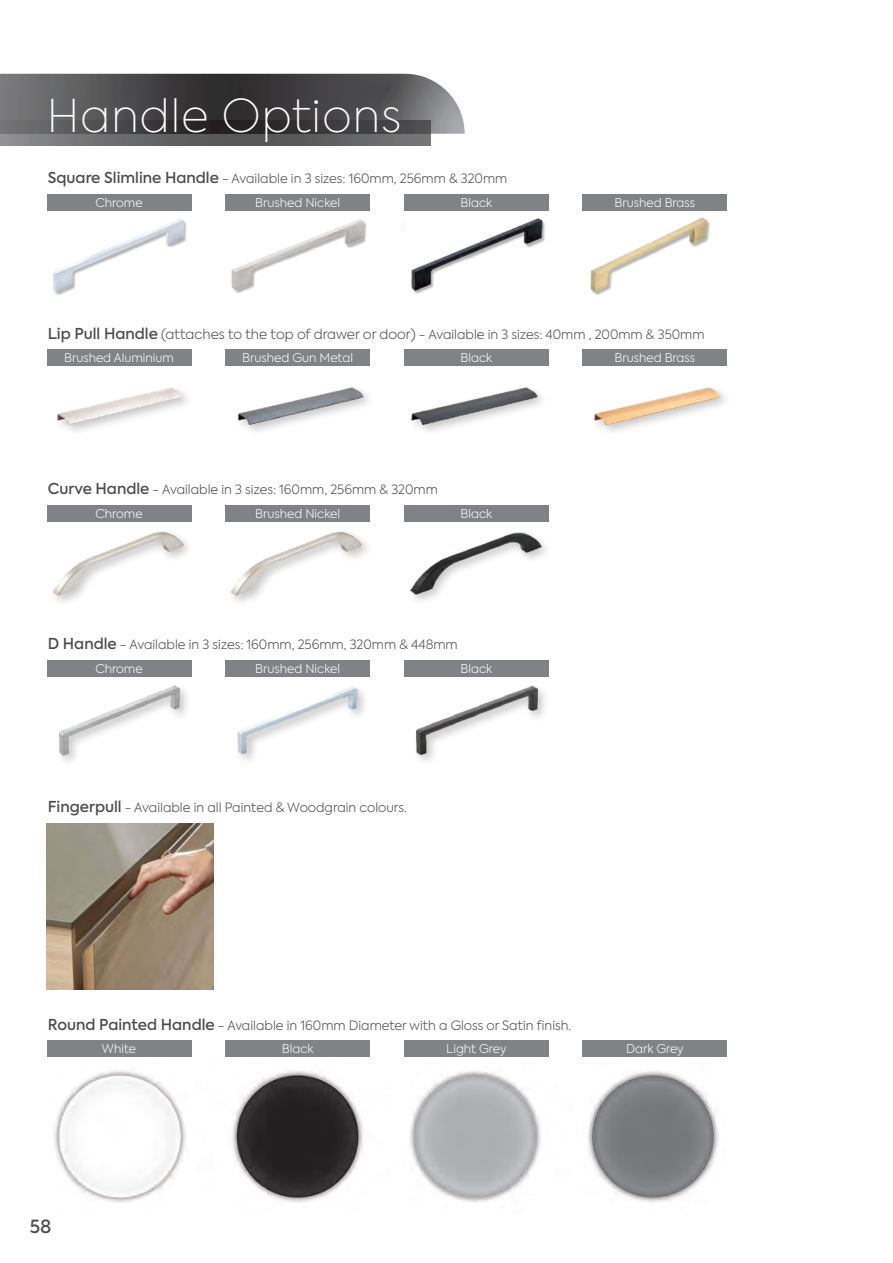
<style>
.page{position:relative;width:893px;height:1263px;background:#fff}
.page>*{position:absolute;margin:0;border:0;box-sizing:border-box;transform-origin:0 0}
.t1{font:100 45px "Axiforma";letter-spacing:.025em;color:#fff}
.t2{font:500 18px "Axiforma";color:#4b4c4d}
.t3{font:300 12.75px "Axiforma";color:#4b4c4d}
.t4{font:300 12px "Axiforma";color:#fff}
.s1{font-weight:500;font-size:15px}
.s2{font-size:13.5px}
</style>
<div class="page">
<img style="left:54px;top:1070px;width:665px;height:133px">
<img style="left:57px;top:387px;width:130px;height:45px">
<img style="left:237px;top:387px;width:131px;height:44px">
<img style="left:411px;top:387px;width:131px;height:45px">
<img style="left:594px;top:387px;width:131px;height:45px">
<img style="left:53px;top:218px;width:134px;height:77px">
<img style="left:231px;top:219px;width:136px;height:75px">
<img style="left:411px;top:218px;width:134px;height:76px">
<img style="left:590px;top:217px;width:120px;height:78px">
<img style="left:0;top:134px;width:430px;height:12px">
<img style="left:0;top:74px;width:465px;height:60px">
<div style="left:47px;top:194px;width:144px;height:17px;background:#808285"></div>
<div style="left:47px;top:1040px;width:144px;height:16px;background:#808285"></div>
<div style="left:47px;top:349px;width:144px;height:17px;background:#808285"></div>
<div style="left:47px;top:505px;width:144px;height:16px;background:#808285"></div>
<div style="left:47px;top:660px;width:144px;height:17px;background:#808285"></div>
<div style="left:225px;top:194px;width:145px;height:17px;background:#808285"></div>
<div style="left:225px;top:1040px;width:145px;height:16px;background:#808285"></div>
<div style="left:225px;top:349px;width:145px;height:17px;background:#808285"></div>
<div style="left:225px;top:505px;width:145px;height:16px;background:#808285"></div>
<div style="left:225px;top:660px;width:145px;height:17px;background:#808285"></div>
<div style="left:404px;top:194px;width:145px;height:17px;background:#808285"></div>
<div style="left:404px;top:1040px;width:145px;height:16px;background:#808285"></div>
<div style="left:404px;top:349px;width:145px;height:17px;background:#808285"></div>
<div style="left:404px;top:505px;width:145px;height:16px;background:#808285"></div>
<div style="left:404px;top:660px;width:145px;height:17px;background:#808285"></div>
<div style="left:583px;top:194px;width:144px;height:17px;background:#808285"></div>
<div style="left:583px;top:1040px;width:144px;height:16px;background:#808285"></div>
<div style="left:583px;top:349px;width:144px;height:17px;background:#808285"></div>
<img style="left:53px;top:531px;width:135px;height:70px">
<img style="left:231px;top:531px;width:136px;height:70px">
<img style="left:410px;top:532px;width:136px;height:69px">
<img style="left:59px;top:685px;width:128px;height:77px">
<img style="left:237px;top:686px;width:128px;height:74px">
<img style="left:416px;top:685px;width:129px;height:76px">
<img style="left:47px;top:823px;width:166px;height:167px">
<h1 class="t1" style="left:47px;top:87px;width:356px">Handle Options</h1>
<p class="t3" style="left:48px;top:171px;width:461px"><span class="s1">Square Slimline Handle</span> - Available in 3 sizes: 160mm, 256mm &amp; 320mm</p>
<p class="t4" style="left:95px;top:195px;width:49px">Chrome</p>
<p class="t4" style="left:255px;top:195px;width:86px">Brushed Nickel</p>
<p class="t4" style="left:460px;top:195px;width:33px">Black</p>
<p class="t4" style="left:614px;top:195px;width:82px">Brushed Brass</p>
<p class="t3" style="left:48px;top:326px;width:658px"><span class="s1">Lip Pull Handle</span> <span class="s2">(attaches to the top of drawer or door)</span> - Available in 3 sizes: 40mm , 200mm &amp; 350mm</p>
<p class="t4" style="left:64px;top:350px;width:111px">Brushed Aluminium</p>
<p class="t4" style="left:242px;top:350px;width:112px">Brushed Gun Metal</p>
<p class="t4" style="left:460px;top:350px;width:33px">Black</p>
<p class="t3" style="left:48px;top:481px;width:392px"><span class="s1">Curve Handle</span> - Available in 3 sizes: 160mm, 256mm &amp; 320mm</p>
<p class="t4" style="left:95px;top:506px;width:49px">Chrome</p>
<p class="t4" style="left:255px;top:506px;width:86px">Brushed Nickel</p>
<p class="t4" style="left:460px;top:506px;width:33px">Black</p>
<p class="t3" style="left:48px;top:637px;width:411px"><span class="s1">D Handle</span> - Available in 3 sizes: 160mm, 256mm, 320mm &amp; 448mm</p>
<p class="t4" style="left:95px;top:661px;width:49px">Chrome</p>
<p class="t4" style="left:255px;top:661px;width:86px">Brushed Nickel</p>
<p class="t3" style="left:48px;top:799px;width:361px"><span class="s1">Fingerpull</span> - Available in all Painted &amp; Woodgrain colours.</p>
<p class="t4" style="left:460px;top:661px;width:33px">Black</p>
<p class="t4" style="left:614px;top:350px;width:82px">Brushed Brass</p>
<p class="t3" style="left:48px;top:1017px;width:525px"><span class="s1">Round Painted Handle</span> - Available in 160mm Diameter with a Gloss or Satin finish.</p>
<p class="t4" style="left:102px;top:1041px;width:36px">White</p>
<p class="t4" style="left:282px;top:1041px;width:33px">Black</p>
<p class="t4" style="left:446px;top:1041px;width:62px">Light Grey</p>
<p class="t4" style="left:626px;top:1041px;width:59px">Dark Grey</p>
<h2 class="t2" style="left:30px;top:1215px;width:23px">58</h2>
</div>
